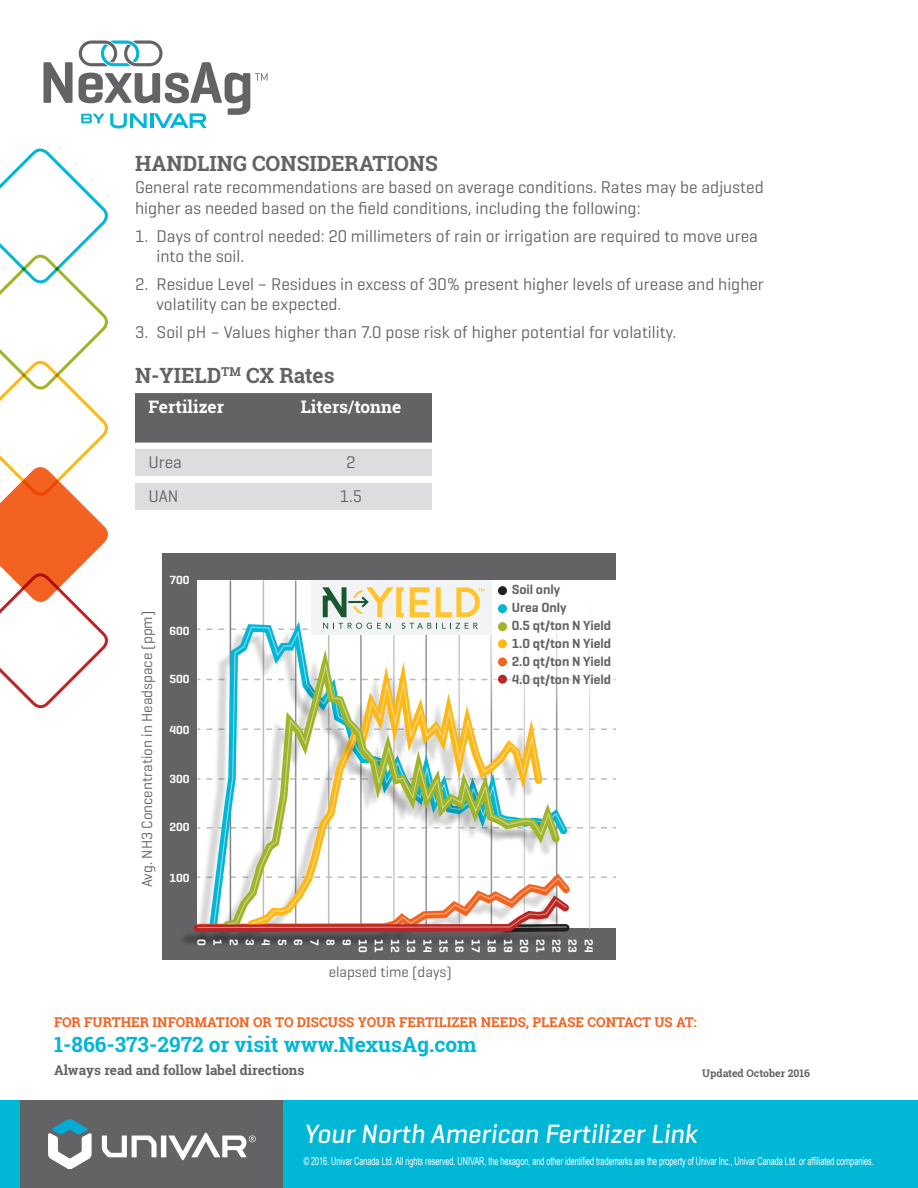
<style>
.page{position:relative;width:918px;height:1188px;background:#fff}
.page>*{position:absolute;margin:0;border:0;box-sizing:border-box;transform-origin:0 0}
.t1{font:italic 500 27px "Geogrotesque";color:#fff}
.t2{font:700 21px "Roboto Slab";color:#636366}
.t3{font:700 21px "Roboto Slab";color:#00b7d6}
.t4{font:17.25px/20.7px "Geogrotesque";color:#636366}
.t5{font:700 17.25px "Roboto Slab";color:#fff}
.t6{font:15px "Geogrotesque";color:#636366}
.t7{font:600 13.5px/18px "Geogrotesque";color:#636366;text-align:justify}
.t8{font:700 13.5px "Roboto Slab";color:#f26221}
.t9{font:700 13.5px "Roboto Slab";color:#636366}
.t10{font:600 12px "Geogrotesque";color:#fff}
.t11{font:11.1px "Arial Narrow";color:#fff;scale:.8 1}
.t12{font:700 10.5px "Roboto Slab";color:#636366}
</style>
<div class="page">
<div style="left:20px;top:1100px;width:264px;height:88px;background:#636366"></div>
<div style="left:161px;top:1136px;width:5px;height:21px;background:#fff"></div>
<svg style="left:102px;top:1136px;width:55px;height:21px"></svg>
<svg style="left:48px;top:1119px;width:44px;height:50px"></svg>
<svg style="left:168px;top:1133px;width:88px;height:27px"></svg>
<div style="left:284px;top:1100px;width:634px;height:88px;background:#00b7d6"></div>
<div style="left:0;top:1100px;width:20px;height:88px;background:#00b7d6"></div>
<svg style="left:44px;top:62px;width:29px;height:41px"></svg>
<svg style="left:79px;top:40px;width:188px;height:88px"></svg>
<svg style="left:0;top:148px;width:108px;height:561px"></svg>
<div style="left:135px;top:393px;width:297px;height:50px;background:#636366"></div>
<div style="left:135px;top:449px;width:297px;height:27px;background:#dcdddf"></div>
<div style="left:135px;top:483px;width:297px;height:27px;background:#dcdddf"></div>
<div style="left:163px;top:554px;width:453px;height:406px;background:#636366"></div>
<div style="left:197px;top:580px;width:419px;height:348px;background:#fff"></div>
<svg style="left:577px;top:728px;width:39px;height:2px"></svg>
<svg style="left:577px;top:778px;width:39px;height:2px"></svg>
<svg style="left:577px;top:827px;width:39px;height:1px"></svg>
<hr style="left:263px;top:580px;width:1px;height:348px;background:#bcbdc0">
<hr style="left:328px;top:580px;width:1px;height:348px;background:#bcbdc0">
<hr style="left:393px;top:580px;width:2px;height:348px;background:#c7c8ca">
<hr style="left:458px;top:580px;width:2px;height:348px;background:#cbccce">
<hr style="left:524px;top:580px;width:1px;height:348px;background:#d1d2d4">
<hr style="left:589px;top:580px;width:1px;height:348px;background:#dddee0">
<hr style="left:230px;top:580px;width:1px;height:348px;background:#808285">
<hr style="left:295px;top:580px;width:1px;height:348px;background:#939598">
<hr style="left:360px;top:580px;width:2px;height:348px;background:#939598">
<hr style="left:425px;top:580px;width:2px;height:348px;background:#939598">
<hr style="left:491px;top:580px;width:1px;height:348px;background:#939598">
<hr style="left:556px;top:580px;width:1px;height:348px;background:#939598">
<img style="left:207px;top:663px;width:12px;height:205px">
<svg style="left:219px;top:633px;width:346px;height:235px"></svg>
<svg style="left:227px;top:661px;width:331px;height:207px"></svg>
<svg style="left:190px;top:868px;width:426px;height:68px"></svg>
<div style="left:492px;top:581px;width:124px;height:130px;background:#fff"></div>
<div style="left:498px;top:639px;width:9px;height:9px;background:#fcb814;border-radius:50%"></div>
<div style="left:498px;top:586px;width:9px;height:9px;background:#231f20;border-radius:50%"></div>
<div style="left:498px;top:604px;width:9px;height:9px;background:#00b7d6;border-radius:50%"></div>
<div style="left:498px;top:675px;width:9px;height:9px;background:#ba2627;border-radius:50%"></div>
<div style="left:498px;top:657px;width:9px;height:9px;background:#f26221;border-radius:50%"></div>
<div style="left:311px;top:581px;width:181px;height:54px;background:#f2f3f4"></div>
<svg style="left:410px;top:587px;width:20px;height:30px"></svg>
<svg style="left:436px;top:587px;width:48px;height:30px"></svg>
<svg style="left:322px;top:587px;width:82px;height:30px"></svg>
<svg style="left:206px;top:623px;width:352px;height:7px"></svg>
<p class="t2" style="left:135px;top:148px;width:304px">HANDLING CONSIDERATIONS</p>
<p class="t4" style="left:135px;top:177px;width:630px">General rate recommendations are based on average conditions. Rates may be adjusted higher as needed based on the field conditions, including the following:</p>
<p class="t4" style="left:157px;top:225px;width:603px;text-indent:-22px">1. Days of control needed: 20 millimeters of rain or irrigation are required to move urea into the soil.</p>
<p class="t4" style="left:157px;top:273px;width:609px;text-indent:-22px">2. Residue Level – Residues in excess of 30% present higher levels of urease and higher volatility can be expected.</p>
<p class="t4" style="left:135px;top:321px;width:540px">3. Soil pH – Values higher than 7.0 pose risk of higher potential for volatility.</p>
<p class="t2" style="left:135px;top:361px;width:201px">N-YIELD<sup>TM</sup> CX Rates</p>
<p class="t5" style="left:148px;top:395px;width:77px">Fertilizer</p>
<p class="t5" style="left:301px;top:395px;width:102px">Liters/tonne</p>
<p class="t4" style="left:148px;top:451px;width:35px">Urea</p>
<p class="t4" style="left:346px;top:451px;width:11px">2</p>
<p class="t4" style="left:148px;top:485px;width:31px">UAN</p>
<p class="t4" style="left:340px;top:485px;width:24px">1.5</p>
<p class="t6" style="left:138px;top:887px;width:278px;rotate:-90deg">Avg. NH3 Concentration in Headspace (ppm)</p>
<p class="t10" style="left:169px;top:573px;width:22px">700</p>
<p class="t10" style="left:169px;top:623px;width:22px">600</p>
<p class="t10" style="left:169px;top:671px;width:22px">500</p>
<p class="t10" style="left:169px;top:722px;width:22px">400</p>
<p class="t10" style="left:169px;top:772px;width:22px">300</p>
<p class="t10" style="left:169px;top:820px;width:22px">200</p>
<p class="t10" style="left:169px;top:871px;width:22px">100</p>
<p class="t7" style="left:512px;top:580px;width:50px">Soil only</p>
<p class="t7" style="left:512px;top:616px;width:101px">0.5 qt/ton N Yield 1.0 qt/ton N Yield 2.0 qt/ton N Yield 4.0 qt/ton N Yield</p>
<p class="t7" style="left:512px;top:598px;width:56px">Urea Only</p>
<p class="t10" style="left:209px;top:939px;width:8px;rotate:90deg">0</p>
<p class="t10" style="left:225px;top:939px;width:8px;rotate:90deg">1</p>
<p class="t10" style="left:241px;top:939px;width:8px;rotate:90deg">2</p>
<p class="t10" style="left:257px;top:939px;width:8px;rotate:90deg">3</p>
<p class="t10" style="left:274px;top:939px;width:8px;rotate:90deg">4</p>
<p class="t10" style="left:290px;top:939px;width:8px;rotate:90deg">5</p>
<p class="t10" style="left:306px;top:939px;width:8px;rotate:90deg">6</p>
<p class="t10" style="left:322px;top:939px;width:8px;rotate:90deg">7</p>
<p class="t10" style="left:338px;top:939px;width:8px;rotate:90deg">8</p>
<p class="t10" style="left:354px;top:939px;width:8px;rotate:90deg">9</p>
<p class="t10" style="left:370px;top:939px;width:15px;rotate:90deg">10</p>
<p class="t10" style="left:387px;top:939px;width:15px;rotate:90deg">11</p>
<p class="t10" style="left:403px;top:939px;width:15px;rotate:90deg">12</p>
<p class="t10" style="left:419px;top:939px;width:15px;rotate:90deg">13</p>
<p class="t10" style="left:435px;top:939px;width:15px;rotate:90deg">14</p>
<p class="t10" style="left:451px;top:939px;width:15px;rotate:90deg">15</p>
<p class="t10" style="left:467px;top:939px;width:15px;rotate:90deg">16</p>
<p class="t10" style="left:483px;top:939px;width:15px;rotate:90deg">17</p>
<p class="t10" style="left:500px;top:939px;width:15px;rotate:90deg">18</p>
<p class="t10" style="left:516px;top:939px;width:15px;rotate:90deg">19</p>
<p class="t10" style="left:532px;top:939px;width:15px;rotate:90deg">20</p>
<p class="t10" style="left:548px;top:939px;width:15px;rotate:90deg">21</p>
<p class="t10" style="left:564px;top:939px;width:15px;rotate:90deg">22</p>
<p class="t10" style="left:580px;top:939px;width:15px;rotate:90deg">23</p>
<p class="t10" style="left:596px;top:939px;width:15px;rotate:90deg">24</p>
<p class="t6" style="left:329px;top:962px;width:125px">elapsed time (days)</p>
<p class="t8" style="left:54px;top:1012px;width:644px">FOR FURTHER INFORMATION OR TO DISCUSS YOUR FERTILIZER NEEDS, PLEASE CONTACT US AT:</p>
<p class="t3" style="left:54px;top:1030px;width:424px">1-866-373-2972 or visit www.NexusAg.com</p>
<p class="t9" style="left:54px;top:1061px;width:252px">Always read and follow label directions</p>
<p class="t12" style="left:702px;top:1066px;width:109px">Updated October 2016</p>
<h1 class="t1" style="left:304px;top:1117px;width:395px">Your North American Fertilizer Link</h1>
<p class="t11" style="left:304px;top:1153px;width:714px">© 2016. Univar Canada Ltd. All rights reserved. UNIVAR, the hexagon, and other identified trademarks are the property of Univar Inc., Univar Canada Ltd. or affiliated companies.</p>
</div>
